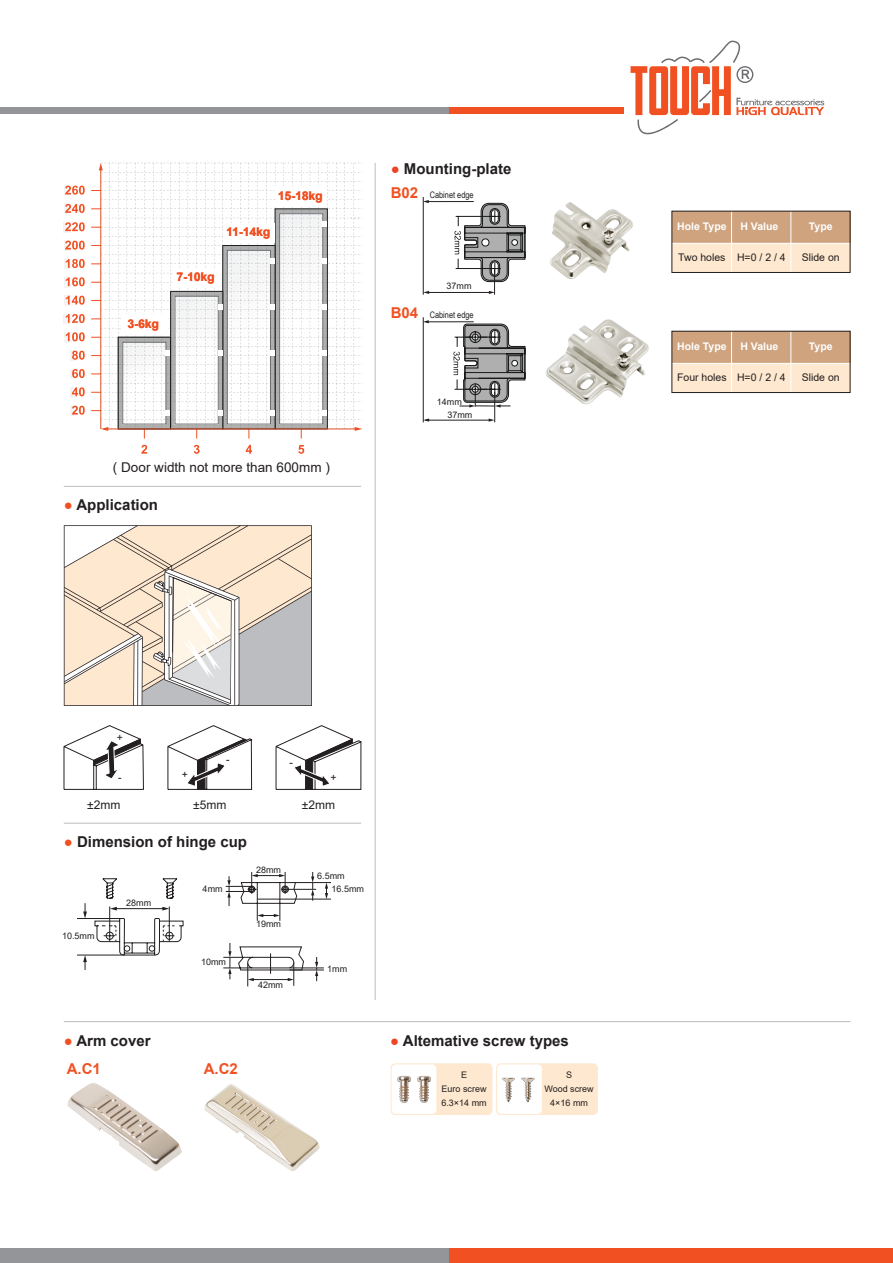
<style>
.page{position:relative;width:893px;height:1263px;background:#fff}
.page>*{position:absolute;margin:0;border:0;box-sizing:border-box;transform-origin:0 0}
.t1{font:700 15px "Arial";color:#231f20}
.t2{font:700 15px "Arial";color:#f15122}
.t3{font:13.5px "Arial";color:#231f20}
.t4{font:700 12px "Arial";color:#f15122}
.t5{font:12px "Arial";color:#231f20}
.t6{font:10.5px "Arial";color:#231f20}
.t7{font:700 10.5px "Arial";color:#fff}
.t8{font:9px "Arial";color:#231f20}
.t9{font:9px "Arial Narrow";color:#231f20}
.s1{color:#f15122}
.s2{color:#ee4425}
</style>
<div class="page">
<svg style="left:631px;top:41px;width:193px;height:94px"></svg>
<div style="left:0;top:108px;width:624px;height:6px;background:#f15122"></div>
<div style="left:0;top:108px;width:448px;height:6px;background:#939598"></div>
<div style="left:2px;top:1248px;width:891px;height:15px;background:#f15122"></div>
<div style="left:0;top:1248px;width:448px;height:15px;background:#939598"></div>
<svg style="left:64px;top:525px;width:248px;height:181px"></svg>
<img style="left:545px;top:319px;width:104px;height:86px">
<div style="left:71px;top:406px;width:14px;height:9px;background:#f2f3f4"></div>
<svg style="left:72px;top:406px;width:13px;height:9px"></svg>
<svg style="left:141px;top:445px;width:6px;height:9px"></svg>
<svg style="left:194px;top:445px;width:6px;height:9px"></svg>
<svg style="left:246px;top:445px;width:6px;height:9px"></svg>
<svg style="left:298px;top:445px;width:6px;height:9px"></svg>
<svg style="left:71px;top:387px;width:12px;height:10px"></svg>
<svg style="left:72px;top:387px;width:13px;height:9px"></svg>
<div style="left:71px;top:369px;width:14px;height:10px;background:#f6f5f5"></div>
<svg style="left:72px;top:369px;width:13px;height:9px"></svg>
<div style="left:71px;top:351px;width:14px;height:9px;background:#f2f3f4"></div>
<svg style="left:72px;top:351px;width:13px;height:9px"></svg>
<svg style="left:65px;top:332px;width:18px;height:10px"></svg>
<svg style="left:66px;top:332px;width:19px;height:9px"></svg>
<svg style="left:64px;top:314px;width:2px;height:10px"></svg>
<svg style="left:66px;top:314px;width:19px;height:9px"></svg>
<svg style="left:66px;top:296px;width:19px;height:9px"></svg>
<svg style="left:65px;top:277px;width:18px;height:10px"></svg>
<svg style="left:66px;top:277px;width:19px;height:9px"></svg>
<svg style="left:66px;top:259px;width:19px;height:9px"></svg>
<div style="left:64px;top:241px;width:21px;height:9px;background:#f2f3f4"></div>
<svg style="left:65px;top:241px;width:20px;height:9px"></svg>
<svg style="left:64px;top:222px;width:19px;height:10px"></svg>
<svg style="left:65px;top:222px;width:20px;height:9px"></svg>
<div style="left:64px;top:204px;width:21px;height:10px;background:#f8f8f9"></div>
<svg style="left:65px;top:204px;width:20px;height:9px"></svg>
<svg style="left:65px;top:186px;width:20px;height:9px"></svg>
<svg style="left:91px;top:163px;width:271px;height:276px"></svg>
<img style="left:204px;top:1084px;width:116px;height:87px">
<hr style="left:375px;top:163px;width:1px;height:837px;background:#bcbdc0">
<img style="left:67px;top:1083px;width:115px;height:88px">
<div style="left:672px;top:211px;width:178px;height:32px;background:#cfa37e"></div>
<div style="left:672px;top:243px;width:178px;height:29px;background:#fee8cf"></div>
<hr style="left:672px;top:243px;width:178px;height:1px;background:#fff">
<hr style="left:790px;top:211px;width:1px;height:61px;background:#fff">
<hr style="left:731px;top:211px;width:1px;height:61px;background:#fff">
<div style="left:671px;top:211px;width:179px;height:62px;border:1px solid #231f20"></div>
<div style="left:672px;top:331px;width:178px;height:32px;background:#cfa37e"></div>
<div style="left:672px;top:363px;width:178px;height:29px;background:#fee8cf"></div>
<hr style="left:672px;top:363px;width:178px;height:1px;background:#fff">
<hr style="left:790px;top:331px;width:1px;height:61px;background:#fff">
<hr style="left:731px;top:331px;width:1px;height:61px;background:#fff">
<div style="left:671px;top:331px;width:179px;height:62px;border:1px solid #231f20"></div>
<hr style="left:423px;top:197px;width:1px;height:98px;background:#231f20">
<hr style="left:423px;top:317px;width:1px;height:105px;background:#231f20">
<hr style="left:494px;top:392px;width:1px;height:30px;background:#231f20">
<hr style="left:425px;top:292px;width:65px;height:1px;background:#231f20">
<svg style="left:454px;top:203px;width:71px;height:92px"></svg>
<hr style="left:425px;top:420px;width:64px;height:1px;background:#231f20">
<svg style="left:423px;top:418px;width:6px;height:4px"></svg>
<svg style="left:489px;top:418px;width:5px;height:4px"></svg>
<hr style="left:428px;top:201px;width:46px;height:1px;background:#231f20">
<svg style="left:423px;top:200px;width:6px;height:3px"></svg>
<hr style="left:428px;top:321px;width:46px;height:1px;background:#231f20">
<svg style="left:423px;top:320px;width:6px;height:3px"></svg>
<svg style="left:63px;top:725px;width:298px;height:261px"></svg>
<hr style="left:64px;top:1021px;width:786px;height:1px;background:#bcbdc0">
<hr style="left:64px;top:486px;width:297px;height:1px;background:#bcbdc0">
<hr style="left:64px;top:823px;width:297px;height:1px;background:#bcbdc0">
<div style="left:391px;top:1063px;width:101px;height:52px;background:#fee8cf;border-radius:5px"></div>
<div style="left:392px;top:1064px;width:44px;height:50px;background:#fff;border-radius:4px"></div>
<div style="left:496px;top:1063px;width:102px;height:52px;background:#fee8cf;border-radius:5px"></div>
<div style="left:497px;top:1064px;width:45px;height:50px;background:#fff;border-radius:4px"></div>
<img style="left:502px;top:1077px;width:13px;height:26px">
<img style="left:521px;top:1077px;width:14px;height:26px">
<img style="left:390px;top:1071px;width:19px;height:35px">
<img style="left:409px;top:1071px;width:28px;height:35px">
<svg style="left:453px;top:324px;width:72px;height:83px"></svg>
<img style="left:550px;top:202px;width:83px;height:77px">
<p class="t4" style="left:128px;top:315px;width:33px">3-6kg</p>
<p class="t4" style="left:278px;top:187px;width:46px">15-18kg</p>
<p class="t4" style="left:226px;top:223px;width:46px">11-14kg</p>
<p class="t4" style="left:177px;top:268px;width:40px">7-10kg</p>
<p class="t3" style="left:113px;top:458px;width:218px">( Door width not more than 600mm )</p>
<p class="t1" style="left:64px;top:494px;width:96px"><span class="s1">●</span> Application</p>
<p class="t1" style="left:391px;top:158px;width:122px"><span class="s2">●</span> Mounting-plate</p>
<p class="t2" style="left:391px;top:182px;width:29px">B02</p>
<p class="t9" style="left:430px;top:188px;width:45px">Cabinet edge</p>
<p class="t2" style="left:391px;top:302px;width:29px">B04</p>
<p class="t8" style="left:447px;top:280px;width:27px">37mm</p>
<p class="t9" style="left:430px;top:309px;width:45px">Cabinet edge</p>
<p class="t8" style="left:437px;top:396px;width:27px">14mm</p>
<p class="t8" style="left:447px;top:409px;width:27px">37mm</p>
<p class="t7" style="left:677px;top:219px;width:51px">Hole Type</p>
<p class="t6" style="left:678px;top:250px;width:49px">Two holes</p>
<p class="t7" style="left:740px;top:219px;width:39px">H Value</p>
<p class="t6" style="left:737px;top:250px;width:50px">H=0 / 2 / 4</p>
<p class="t7" style="left:809px;top:219px;width:25px">Type</p>
<p class="t6" style="left:802px;top:250px;width:39px">Slide on</p>
<p class="t7" style="left:677px;top:339px;width:51px">Hole Type</p>
<p class="t6" style="left:677px;top:370px;width:51px">Four holes</p>
<p class="t7" style="left:740px;top:339px;width:39px">H Value</p>
<p class="t6" style="left:737px;top:370px;width:50px">H=0 / 2 / 4</p>
<p class="t7" style="left:809px;top:339px;width:25px">Type</p>
<p class="t6" style="left:802px;top:370px;width:39px">Slide on</p>
<p class="t6" style="left:117px;top:730px;width:8px">+</p>
<p class="t6" style="left:118px;top:770px;width:5px">-</p>
<p class="t6" style="left:182px;top:767px;width:8px">+</p>
<p class="t6" style="left:226px;top:752px;width:5px">-</p>
<p class="t6" style="left:290px;top:755px;width:5px">-</p>
<p class="t6" style="left:330px;top:770px;width:8px">+</p>
<p class="t5" style="left:87px;top:797px;width:35px">±2mm</p>
<p class="t5" style="left:193px;top:797px;width:35px">±5mm</p>
<p class="t5" style="left:302px;top:797px;width:35px">±2mm</p>
<p class="t1" style="left:64px;top:831px;width:185px"><span class="s1">●</span> Dimension of hinge cup</p>
<p class="t8" style="left:62px;top:929px;width:34px">10.5mm</p>
<p class="t8" style="left:126px;top:897px;width:27px">28mm</p>
<p class="t8" style="left:203px;top:882px;width:21px">4mm</p>
<p class="t8" style="left:201px;top:955px;width:27px">10mm</p>
<p class="t8" style="left:256px;top:863px;width:27px">28mm</p>
<p class="t8" style="left:256px;top:917px;width:27px">19mm</p>
<p class="t8" style="left:258px;top:978px;width:27px">42mm</p>
<p class="t1" style="left:64px;top:1030px;width:88px"><span class="s1">●</span> Arm cover</p>
<p class="t2" style="left:67px;top:1058px;width:36px">A.C1</p>
<p class="t2" style="left:204px;top:1058px;width:36px">A.C2</p>
<p class="t8" style="left:317px;top:870px;width:29px">6.5mm</p>
<p class="t8" style="left:332px;top:883px;width:34px">16.5mm</p>
<p class="t8" style="left:327px;top:963px;width:21px">1mm</p>
<p class="t1" style="left:390px;top:1030px;width:180px"><span class="s2">●</span> Altemative screw types</p>
<p class="t8" style="left:461px;top:1068px;width:8px">E</p>
<p class="t8" style="left:441px;top:1083px;width:47px">Euro screw</p>
<p class="t8" style="left:566px;top:1068px;width:8px">S</p>
<p class="t8" style="left:544px;top:1083px;width:51px">Wood screw</p>
<p class="t8" style="left:441px;top:1097px;width:47px">6.3×14 mm</p>
<p class="t8" style="left:550px;top:1097px;width:39px">4×16 mm</p>
</div>
